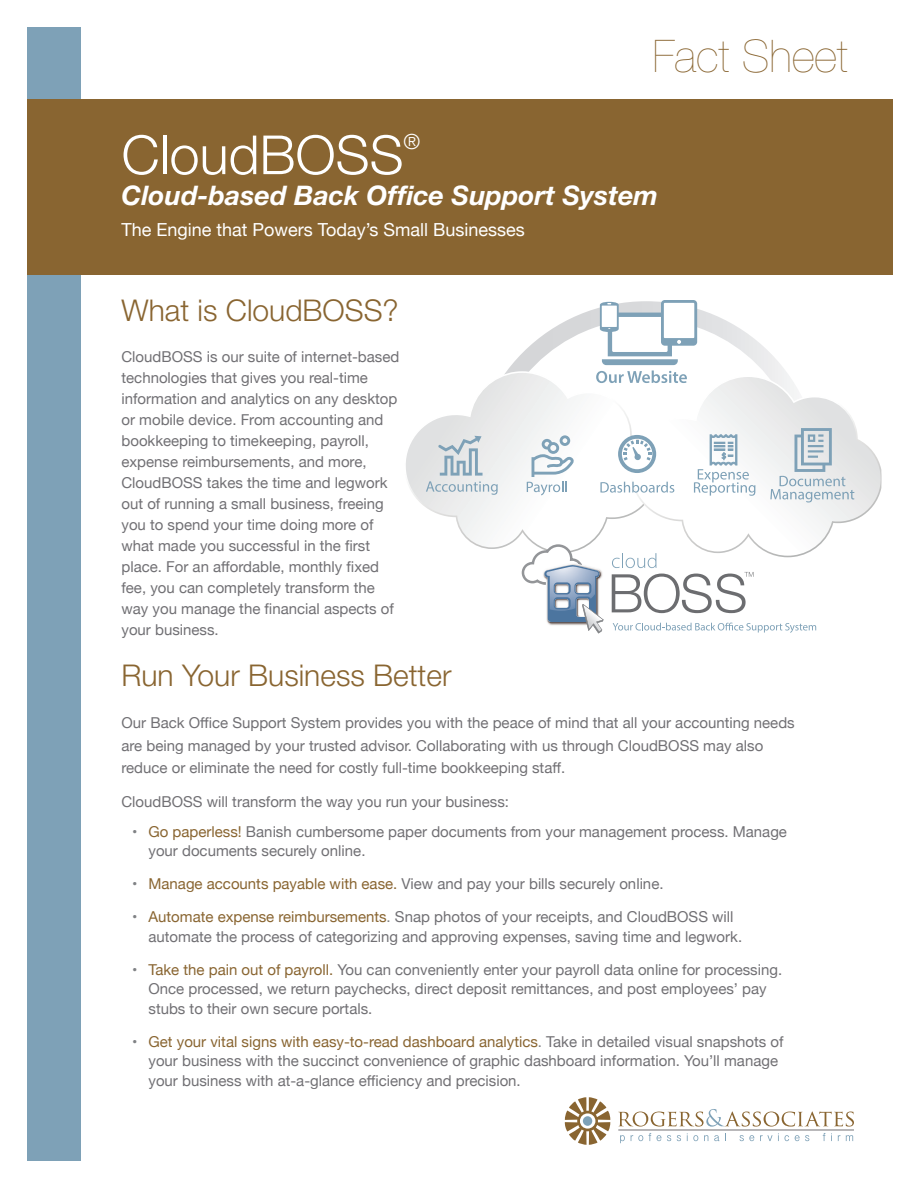
<style>
.page{position:relative;width:918px;height:1188px;background:#fff}
.page>*{position:absolute;margin:0;border:0;box-sizing:border-box;transform-origin:0 0}
.Business_Name{font:300 54px "Helvetica Neue LT Std";color:#fff}
.Body_Head{font:200 45px "Helvetica Neue LT Std";color:#896531}
.Body_Head-2{font:300 30px "Helvetica Neue LT Std";color:#896531}
.Business_Name-2{font:italic 700 27px "Helvetica Neue LT Std";color:#fff}
.Business_Name-3{font:300 21px "Helvetica Neue LT Std";color:#fff}
.Business_Name-4{font:18px "Helvetica Neue";color:#fff}
.Basic_Body{font:15px/19.5px "Helvetica Neue";color:#717074}
.Body_Head-3{font:15px/21px "Helvetica Neue";color:#717074}
.s1{color:#808285}
.s2{color:#896531}
</style>
<div class="page">
<div style="left:27px;top:27px;width:54px;height:1134px;background:#7ea1b7"></div>
<div style="left:27px;top:99px;width:865px;height:175px;background:#896531"></div>
<svg style="left:507px;top:303px;width:281px;height:72px"></svg>
<svg style="left:406px;top:371px;width:221px;height:178px"></svg>
<svg style="left:426px;top:436px;width:72px;height:59px;background:#d3dadf"></svg>
<svg style="left:527px;top:435px;width:47px;height:60px"></svg>
<svg style="left:596px;top:300px;width:101px;height:83px"></svg>
<svg style="left:627px;top:375px;width:255px;height:182px"></svg>
<svg style="left:770px;top:428px;width:84px;height:75px"></svg>
<svg style="left:694px;top:434px;width:61px;height:62px"></svg>
<svg style="left:600px;top:482px;width:74px;height:11px"></svg>
<svg style="left:618px;top:435px;width:38px;height:38px"></svg>
<svg style="left:612px;top:553px;width:141px;height:60px"></svg>
<svg style="left:522px;top:544px;width:82px;height:89px"></svg>
<svg style="left:613px;top:623px;width:203px;height:10px"></svg>
<svg style="left:565px;top:1097px;width:45px;height:48px"></svg>
<svg style="left:580px;top:1113px;width:15px;height:16px"></svg>
<div style="left:583px;top:1116px;width:9px;height:10px;background:#7ea1b7;border-radius:50%"></div>
<svg style="left:618px;top:1109px;width:236px;height:18px"></svg>
<hr style="left:618px;top:1130px;width:236px;height:1px;background:#717074">
<svg style="left:620px;top:1135px;width:5px;height:8px"></svg>
<svg style="left:631px;top:1135px;width:12px;height:6px"></svg>
<svg style="left:649px;top:1133px;width:2px;height:8px"></svg>
<svg style="left:657px;top:1135px;width:14px;height:6px"></svg>
<svg style="left:677px;top:1135px;width:4px;height:6px"></svg>
<svg style="left:687px;top:1133px;width:11px;height:8px"></svg>
<svg style="left:704px;top:1135px;width:4px;height:6px"></svg>
<svg style="left:714px;top:1135px;width:5px;height:6px"></svg>
<svg style="left:740px;top:1135px;width:14px;height:6px"></svg>
<svg style="left:760px;top:1133px;width:19px;height:8px"></svg>
<svg style="left:785px;top:1135px;width:4px;height:6px"></svg>
<svg style="left:795px;top:1135px;width:14px;height:6px"></svg>
<svg style="left:823px;top:1133px;width:2px;height:8px"></svg>
<svg style="left:846px;top:1135px;width:7px;height:6px"></svg>
<p class="Body_Head" style="left:653px;top:30px;width:196px">Fact Sheet</p>
<p class="Business_Name" style="left:122px;top:122px;width:284px">CloudBOSS</p>
<p class="Business_Name-3" style="left:404px;top:128px;width:18px">®</p>
<p class="Business_Name-2" style="left:122px;top:179px;width:538px">Cloud-based Back Office Support System</p>
<p class="Business_Name-4" style="left:122px;top:216px;width:405px">The Engine that Powers Today’s Small Businesses</p>
<p class="Body_Head-2" style="left:122px;top:292px;width:279px">What is CloudBOSS?</p>
<p class="Body_Head-3" style="left:122px;top:347px;width:279px">CloudBOSS is our suite of internet-based technologies that gives you real-time information and analytics on any desktop or mobile device. From accounting and bookkeeping to timekeeping, payroll, expense reimbursements, and more, CloudBOSS takes the time and legwork out of running a small business, freeing you to spend your time doing more of what made you successful in the first place. For an affordable, monthly fixed fee, you can completely transform the way you manage the financial aspects of your business.</p>
<p class="Body_Head-2" style="left:122px;top:657px;width:332px">Run Your Business Better</p>
<p class="Body_Head-3" style="left:122px;top:712px;width:675px;line-height:22.5px">Our Back Office Support System provides you with the peace of mind that all your accounting needs are being managed by your trusted advisor. Collaborating with us through CloudBOSS may also reduce or eliminate the need for costly full-time bookkeeping staff.</p>
<p class="Body_Head-3" style="left:122px;top:792px;width:389px">CloudBOSS will transform the way you run your business:</p>
<p class="Basic_Body" style="left:148px;top:823px;width:640px;text-indent:-16px"><span class="s1">•</span> <span class="s2">Go paperless!</span> Banish cumbersome paper documents from your management process. Manage your documents securely online.</p>
<p class="Basic_Body" style="left:132px;top:875px;width:533px"><span class="s1">•</span> <span class="s2">Manage accounts payable with ease.</span> View and pay your bills securely online.</p>
<p class="Basic_Body" style="left:148px;top:908px;width:595px;text-indent:-16px"><span class="s1">•</span> <span class="s2">Automate expense reimbursements</span><span class="s1">.</span> Snap photos of your receipts, and CloudBOSS will automate the process of categorizing and approving expenses, saving time and legwork.</p>
<p class="Basic_Body" style="left:148px;top:961px;width:635px;text-indent:-16px"><span class="s1">•</span> <span class="s2">Take the pain out of payroll.</span> You can conveniently enter your payroll data online for processing.<br>Once processed, we return paychecks, direct deposit remittances, and post employees’ pay stubs to their own secure portals.</p>
<p class="Basic_Body" style="left:148px;top:1033px;width:637px;text-indent:-16px"><span class="s1">•</span> <span class="s2">Get your vital signs with easy-to-read dashboard analytics</span><span class="s1">.</span> Take in detailed visual snapshots of your business with the succinct convenience of graphic dashboard information. You’ll manage your business with at-a-glance efficiency and precision.</p>
</div>
